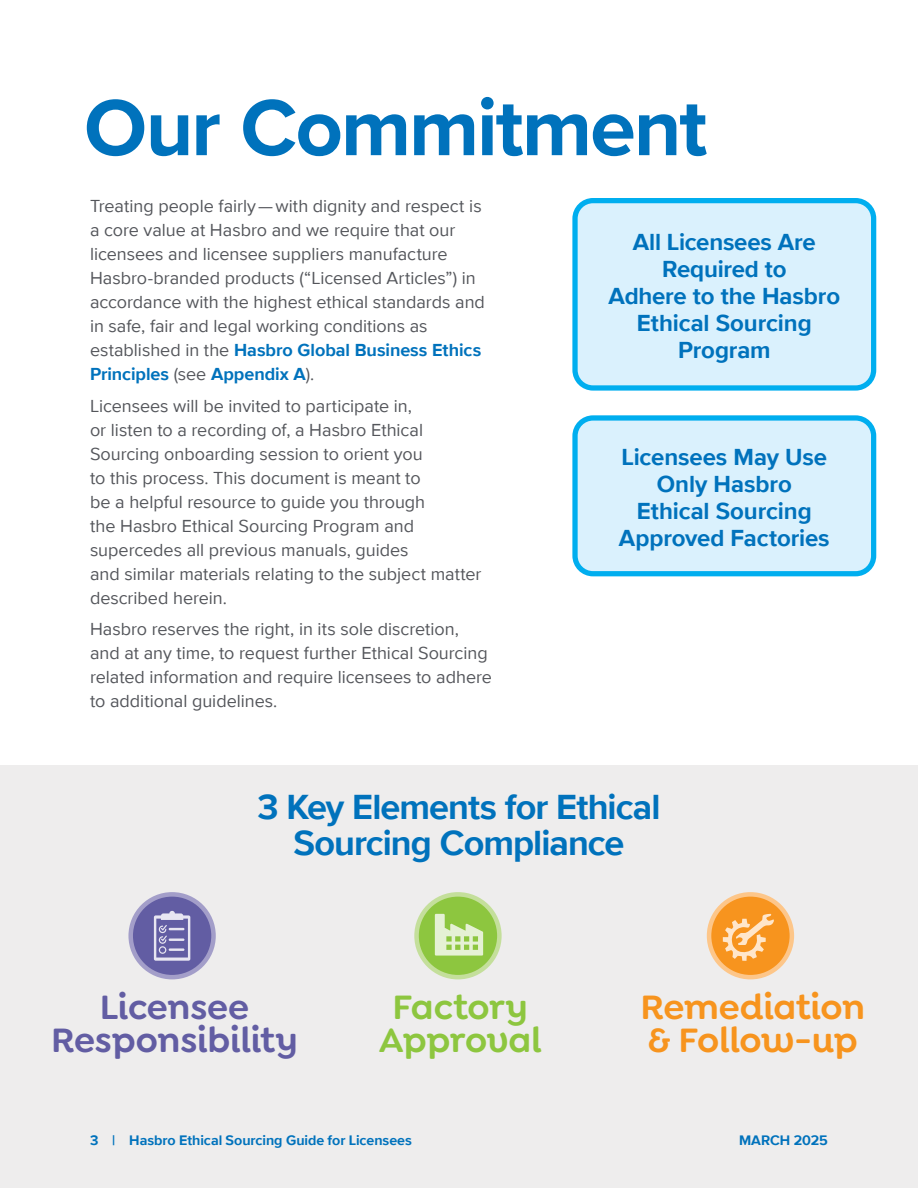
<style>
.page{position:relative;width:918px;height:1188px;background:#fff}
.page>*{position:absolute;margin:0;border:0;box-sizing:border-box;transform-origin:0 0}
.t1{font:700 82.5px "Proxima Nova";letter-spacing:-.025em;color:#0072bc}
.t2{font:700 36px/36px "Proxima Nova";letter-spacing:-.025em;color:#0072bc;text-align:center}
.t3{font:600 36px/33px "Goldplay Alt";letter-spacing:-.005em;color:#625da3;text-align:center}
.t4{font:600 36px/33px "Goldplay Alt";letter-spacing:-.01em;color:#f7941e}
.t5{font:600 36px/33px "Goldplay Alt";letter-spacing:-.01em;color:#8dc63f;text-align:center}
.t6{font:700 24px/27px "Proxima Nova";letter-spacing:-.005em;color:#0072bc;text-align:center}
.t7{font:18px/24px "Proxima Nova";color:#54565b}
.t8{font:700 14.25px "Proxima Nova";letter-spacing:-.005em;color:#0072bc}
.s1{font-weight:700;color:#0072bc}
</style>
<div class="page">
<div style="left:0;top:765px;width:918px;height:423px;background:#eeeded"></div>
<div style="left:575px;top:201px;width:299px;height:187px;background:#daf1fd;border-radius:18px"></div>
<div style="left:572px;top:198px;width:304px;height:193px;border:5px solid #00aeef;border-radius:18px"></div>
<div style="left:575px;top:418px;width:299px;height:156px;background:#daf1fd;border-radius:18px"></div>
<div style="left:572px;top:415px;width:304px;height:161px;border:5px solid #00aeef;border-radius:18px"></div>
<svg style="left:131px;top:894px;width:83px;height:83px;background:#6a65a7"></svg>
<div style="left:128px;top:892px;width:88px;height:87px;border:4px solid #a39ec9;border-radius:50%"></div>
<svg style="left:154px;top:911px;width:36px;height:50px"></svg>
<svg style="left:417px;top:894px;width:82px;height:83px;background:#93c849"></svg>
<div style="left:414px;top:892px;width:88px;height:87px;border:4px solid #c4df9b;border-radius:50%"></div>
<svg style="left:435px;top:914px;width:48px;height:42px;background:#c3e09b"></svg>
<svg style="left:709px;top:894px;width:83px;height:83px;background:#f79a2c"></svg>
<div style="left:707px;top:892px;width:87px;height:87px;border:4px solid #fdc689;border-radius:50%"></div>
<svg style="left:723px;top:914px;width:51px;height:47px;background:#f9b05a"></svg>
<h1 class="t1" style="left:84px;top:66px;width:625px">Our Commitment</h1>
<p class="t7" style="left:90px;top:193px;width:396px">Treating people fairly — with dignity and respect is a core value at Hasbro and we require that our licensees and licensee suppliers manufacture Hasbro-branded products (“Licensed Articles”) in accordance with the highest ethical standards and in safe, fair and legal working conditions as established in the <span class="s1">Hasbro Global Business Ethics Principles</span> (see <span class="s1">Appendix A</span>).</p>
<p class="t7" style="left:90px;top:393px;width:393px">Licensees will be invited to participate in,<br>or listen to a recording of, a Hasbro Ethical Sourcing onboarding session to orient you<br>to this process. This document is meant to<br>be a helpful resource to guide you through<br>the Hasbro Ethical Sourcing Program and supercedes all previous manuals, guides<br>and similar materials relating to the subject matter described herein.</p>
<p class="t7" style="left:90px;top:616px;width:403px">Hasbro reserves the right, in its sole discretion, and at any time, to request further Ethical Sourcing related information and require licensees to adhere to additional guidelines.</p>
<h3 class="t6" style="left:609px;top:228px;width:233px">All Licensees Are<br>Required to<br>Adhere to the Hasbro<br>Ethical Sourcing<br>Program</h3>
<h3 class="t6" style="left:619px;top:443px;width:212px">Licensees May Use<br>Only Hasbro<br>Ethical Sourcing<br>Approved Factories</h3>
<h2 class="t2" style="left:257px;top:789px;width:405px">3 Key Elements for Ethical<br>Sourcing Compliance</h2>
<h2 class="t3" style="left:51px;top:990px;width:248px">Licensee<br>Responsibility</h2>
<h2 class="t5" style="left:379px;top:990px;width:164px">Factory<br>Approval</h2>
<h2 class="t4" style="left:640px;top:990px;width:226px">Remediation &amp; Follow-up</h2>
<p class="t8" style="left:90px;top:1130px;width:323px">3 | Hasbro Ethical Sourcing Guide for Licensees</p>
<p class="t8" style="left:739px;top:1130px;width:90px">MARCH 2025</p>
</div>
